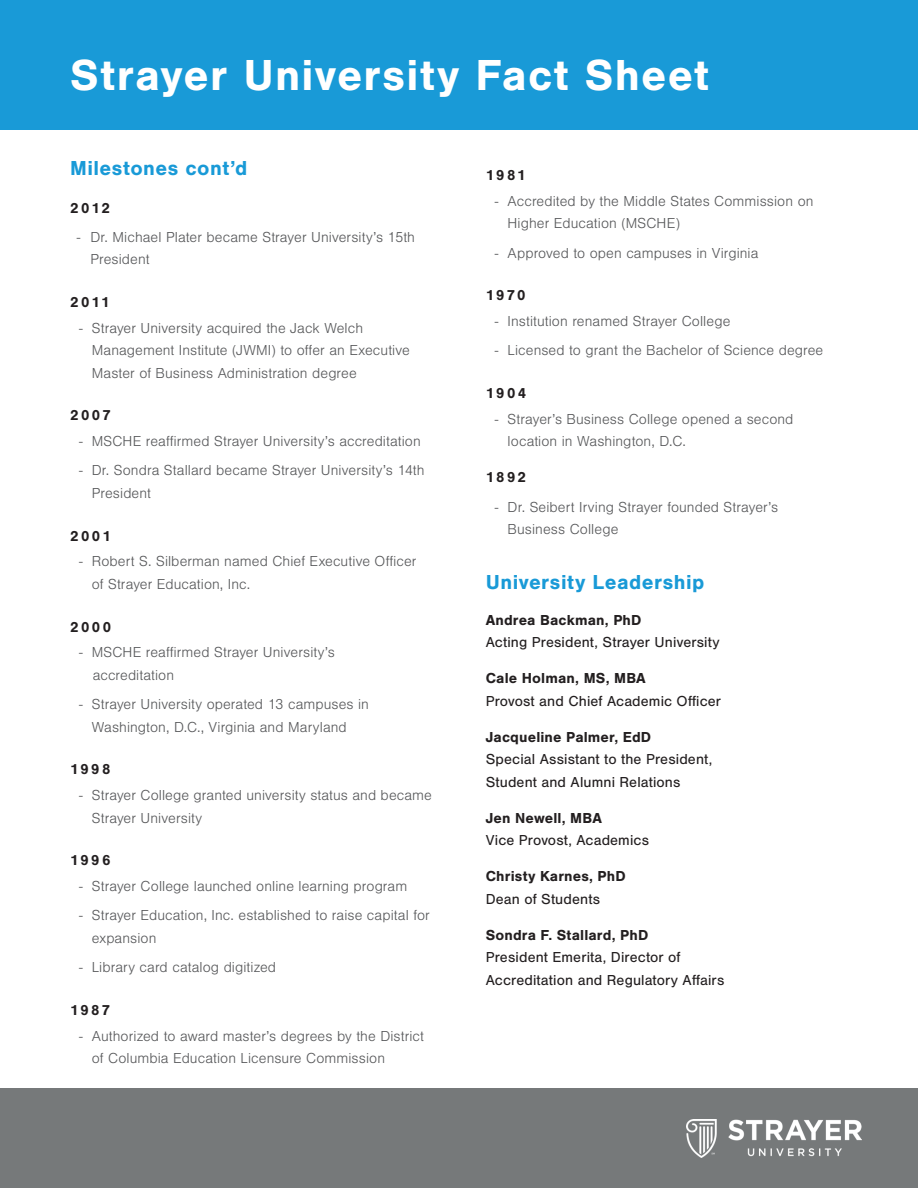
<style>
.page{position:relative;width:918px;height:1188px;background:#fff}
.page>*{position:absolute;margin:0;border:0;box-sizing:border-box;transform-origin:0 0}
.t1{font:700 45px "Nimbus San";letter-spacing:.025em;color:#fff}
.t2{font:700 21px "Nimbus San";letter-spacing:.02em;color:#199ad7}
.t3{font:300 15px/22.5px "Nimbus San";letter-spacing:.005em;color:#57585a}
.t4{font:15px/22.5px "Nimbus San";letter-spacing:.01em;color:#231f20}
.t5{font:700 15px "Nimbus San";letter-spacing:.01em;color:#231f20}
</style>
<div class="page">
<div style="left:0;top:0;width:918px;height:130px;background:#199ad7"></div>
<div style="left:0;top:1089px;width:918px;height:99px;background:#76797a"></div>
<img style="left:687px;top:1119px;width:175px;height:38px">
<h1 class="t1" style="left:70px;top:50px;width:640px">Strayer University Fact Sheet</h1>
<h2 class="t2" style="left:70px;top:156px;width:179px">Milestones cont’d</h2>
<p class="t5" style="left:70px;top:199px;width:41px">2012</p>
<p class="t3" style="left:90px;top:226px;width:326px;text-indent:-14px">- Dr. Michael Plater became Strayer University’s 15th<br>President</p>
<p class="t5" style="left:70px;top:294px;width:41px">2011</p>
<p class="t3" style="left:92px;top:317px;width:320px;text-indent:-13px">- Strayer University acquired the Jack Welch<br>Management Institute (JWMI) to offer an Executive<br>Master of Business Administration degree</p>
<p class="t5" style="left:70px;top:407px;width:42px">2007</p>
<p class="t3" style="left:79px;top:430px;width:343px">- MSCHE reaffirmed Strayer University’s accreditation</p>
<p class="t3" style="left:92px;top:460px;width:334px;text-indent:-13px">- Dr. Sondra Stallard became Strayer University’s 14th<br>President</p>
<p class="t5" style="left:70px;top:527px;width:42px">2001</p>
<p class="t3" style="left:92px;top:551px;width:326px;text-indent:-13px">- Robert S. Silberman named Chief Executive Officer of Strayer Education, Inc.</p>
<p class="t5" style="left:70px;top:618px;width:43px">2000</p>
<p class="t3" style="left:93px;top:642px;width:244px;text-indent:-14px">- MSCHE reaffirmed Strayer University’s accreditation</p>
<p class="t3" style="left:92px;top:693px;width:279px;text-indent:-13px">- Strayer University operated 13 campuses in<br>Washington, D.C., Virginia and Maryland</p>
<p class="t5" style="left:70px;top:761px;width:42px">1998</p>
<p class="t3" style="left:92px;top:784px;width:342px;text-indent:-13px">- Strayer College granted university status and became<br>Strayer University</p>
<p class="t5" style="left:70px;top:852px;width:42px">1996</p>
<p class="t3" style="left:79px;top:875px;width:330px">- Strayer College launched online learning program</p>
<p class="t3" style="left:92px;top:905px;width:340px;text-indent:-13px">- Strayer Education, Inc. established to raise capital for expansion</p>
<p class="t3" style="left:79px;top:956px;width:199px">- Library card catalog digitized</p>
<p class="t5" style="left:70px;top:1002px;width:41px">1987</p>
<p class="t3" style="left:92px;top:1025px;width:334px;text-indent:-13px">- Authorized to award master’s degrees by the District of Columbia Education Licensure Commission</p>
<p class="t5" style="left:486px;top:167px;width:41px">1981</p>
<p class="t3" style="left:508px;top:190px;width:307px;text-indent:-13px">- Accredited by the Middle States Commission on<br>Higher Education (MSCHE)</p>
<p class="t3" style="left:495px;top:242px;width:265px">- Approved to open campuses in Virginia</p>
<p class="t5" style="left:486px;top:287px;width:41px">1970</p>
<p class="t3" style="left:495px;top:310px;width:237px">- Institution renamed Strayer College</p>
<p class="t3" style="left:495px;top:340px;width:330px">- Licensed to grant the Bachelor of Science degree</p>
<p class="t5" style="left:486px;top:385px;width:42px">1904</p>
<p class="t3" style="left:508px;top:408px;width:287px;text-indent:-13px">- Strayer’s Business College opened a second location in Washington, D.C.</p>
<p class="t5" style="left:486px;top:469px;width:42px">1892</p>
<p class="t3" style="left:508px;top:496px;width:272px;text-indent:-13px">- Dr. Seibert Irving Strayer founded Strayer’s<br>Business College</p>
<h2 class="t2" style="left:486px;top:570px;width:220px">University Leadership</h2>
<p class="t5" style="left:486px;top:611px;width:157px">Andrea Backman, PhD</p>
<p class="t4" style="left:486px;top:631px;width:235px">Acting President, Strayer University</p>
<p class="t5" style="left:486px;top:670px;width:161px">Cale Holman, MS, MBA</p>
<p class="t4" style="left:486px;top:690px;width:237px">Provost and Chief Academic Officer</p>
<p class="t5" style="left:486px;top:728px;width:167px">Jacqueline Palmer, EdD</p>
<p class="t4" style="left:486px;top:748px;width:228px">Special Assistant to the President,<br>Student and Alumni Relations</p>
<p class="t5" style="left:486px;top:809px;width:118px">Jen Newell, MBA</p>
<p class="t4" style="left:486px;top:829px;width:165px">Vice Provost, Academics</p>
<p class="t5" style="left:486px;top:868px;width:142px">Christy Karnes, PhD</p>
<p class="t4" style="left:486px;top:888px;width:116px">Dean of Students</p>
<p class="t5" style="left:486px;top:926px;width:164px">Sondra F. Stallard, PhD</p>
<p class="t4" style="left:486px;top:946px;width:240px">President Emerita, Director of<br>Accreditation and Regulatory Affairs</p>
</div>
